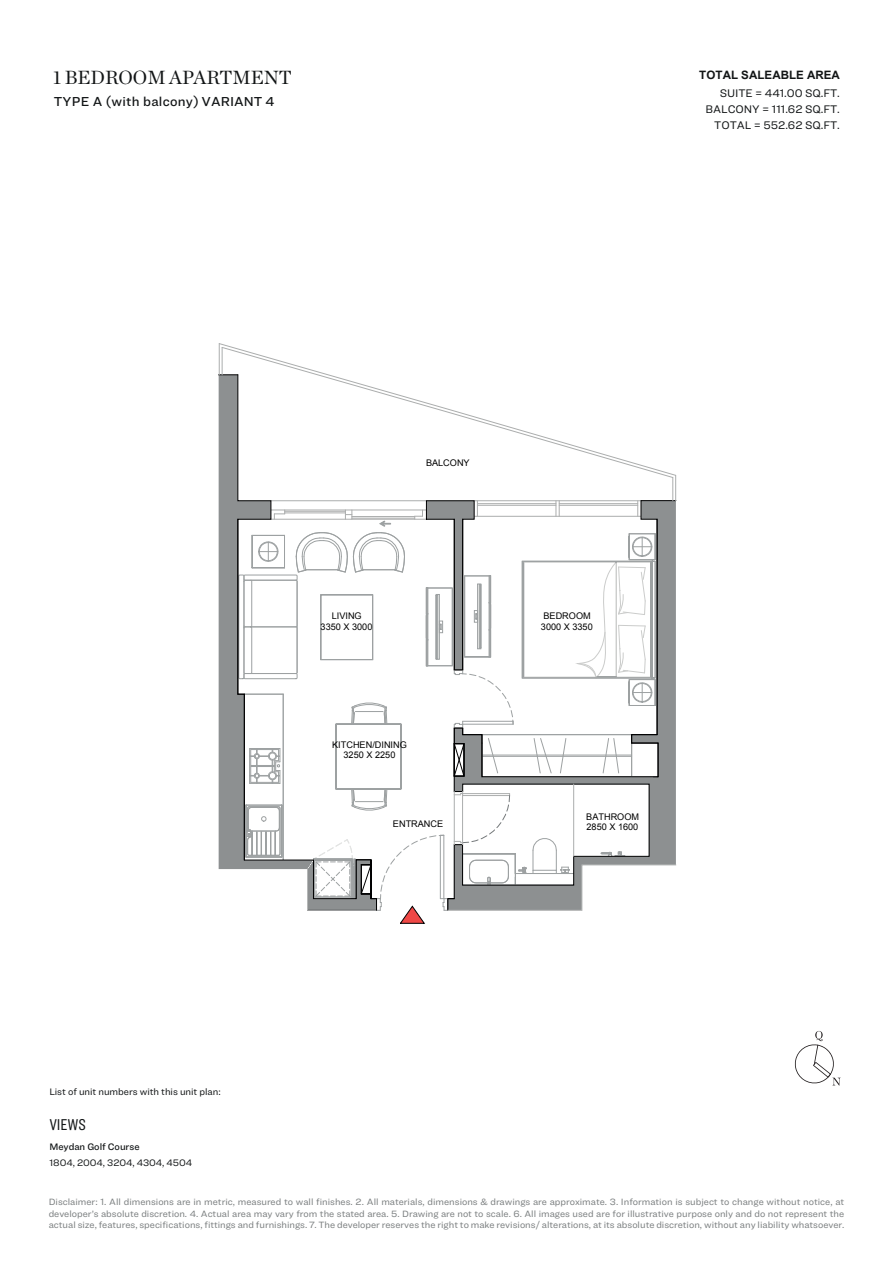
<style>
.page{position:relative;width:893px;height:1263px;background:#fff}
.page>*{position:absolute;margin:0;border:0;box-sizing:border-box;transform-origin:0 0}
.t1{font:19.5px "Chronicle Deck";color:#121516}
.t2{font:16.35px "Ringside Compressed";letter-spacing:-.005em;color:#121516}
.t3{font:500 13.5px "Ringside";letter-spacing:.02em;color:#121516}
.t4{font:700 11.55px "Arial";color:#121516}
.t5{font:11.4px/15.9px "Ringside";letter-spacing:-.005em;color:#121516;text-align:right}
.t6{font:9.75px "Ringside";letter-spacing:-.005em;color:#121516}
.t7{font:500 9.75px "Ringside";letter-spacing:-.005em;color:#121516}
.t8{font:9.45px/11.4px "Ringside";color:#7a7e7f;text-align:justify}
.t9{font:9.15px/10.5px "Arial";color:#000001;text-align:center}
</style>
<div class="page">
<svg style="left:794px;top:1031px;width:47px;height:54px"></svg>
<div style="left:219px;top:476px;width:18px;height:393px;background:#8d9091"></div>
<svg style="left:219px;top:343px;width:457px;height:133px"></svg>
<svg style="left:237px;top:475px;width:439px;height:449px"></svg>
<h1 class="t1" style="left:53px;top:62px;width:240px">1 BEDROOM APARTMENT</h1>
<h3 class="t3" style="left:54px;top:92px;width:222px">TYPE A (with balcony) VARIANT 4</h3>
<p class="t4" style="left:699px;top:67px;width:142px">TOTAL SALEABLE AREA</p>
<p class="t5" style="left:705px;top:85px;width:136px">SUITE = 441.00 SQ.FT.<br>BALCONY = 111.62 SQ.FT.<br>TOTAL = 552.62 SQ.FT.</p>
<p class="t9" style="left:426px;top:457px;width:45px">BALCONY</p>
<p class="t9" style="left:321px;top:611px;width:53px">LIVING<br>3350 X 3000</p>
<p class="t9" style="left:541px;top:611px;width:53px;text-align:left">BEDROOM<br>3000 X 3350</p>
<p class="t9" style="left:332px;top:739px;width:76px">KITCHEN/DINING<br>3250 X 2250</p>
<p class="t9" style="left:393px;top:819px;width:52px">ENTRANCE</p>
<p class="t9" style="left:586px;top:811px;width:54px;text-align:left">BATHROOM<br>2850 X 1600</p>
<p class="t6" style="left:49px;top:1084px;width:173px">List of unit numbers with this unit plan:</p>
<h2 class="t2" style="left:49px;top:1113px;width:38px">VIEWS</h2>
<p class="t7" style="left:49px;top:1140px;width:92px">Meydan Golf Course</p>
<p class="t6" style="left:49px;top:1155px;width:144px">1804, 2004, 3204, 4304, 4504</p>
<p class="t8" style="left:49px;top:1196px;width:797px">Disclaimer: 1. All dimensions are in metric, measured to wall finishes. 2. All materials, dimensions &amp; drawings are approximate. 3. Information is subject to change without notice, at developer’s absolute discretion. 4. Actual area may vary from the stated area. 5. Drawing are not to scale. 6. All images used are for illustrative purpose only and do not represent the actual size, features, specifications, fittings and furnishings. 7. The developer reserves the right to make revisions/ alterations, at its absolute discretion, without any liability whatsoever.</p>
</div>
